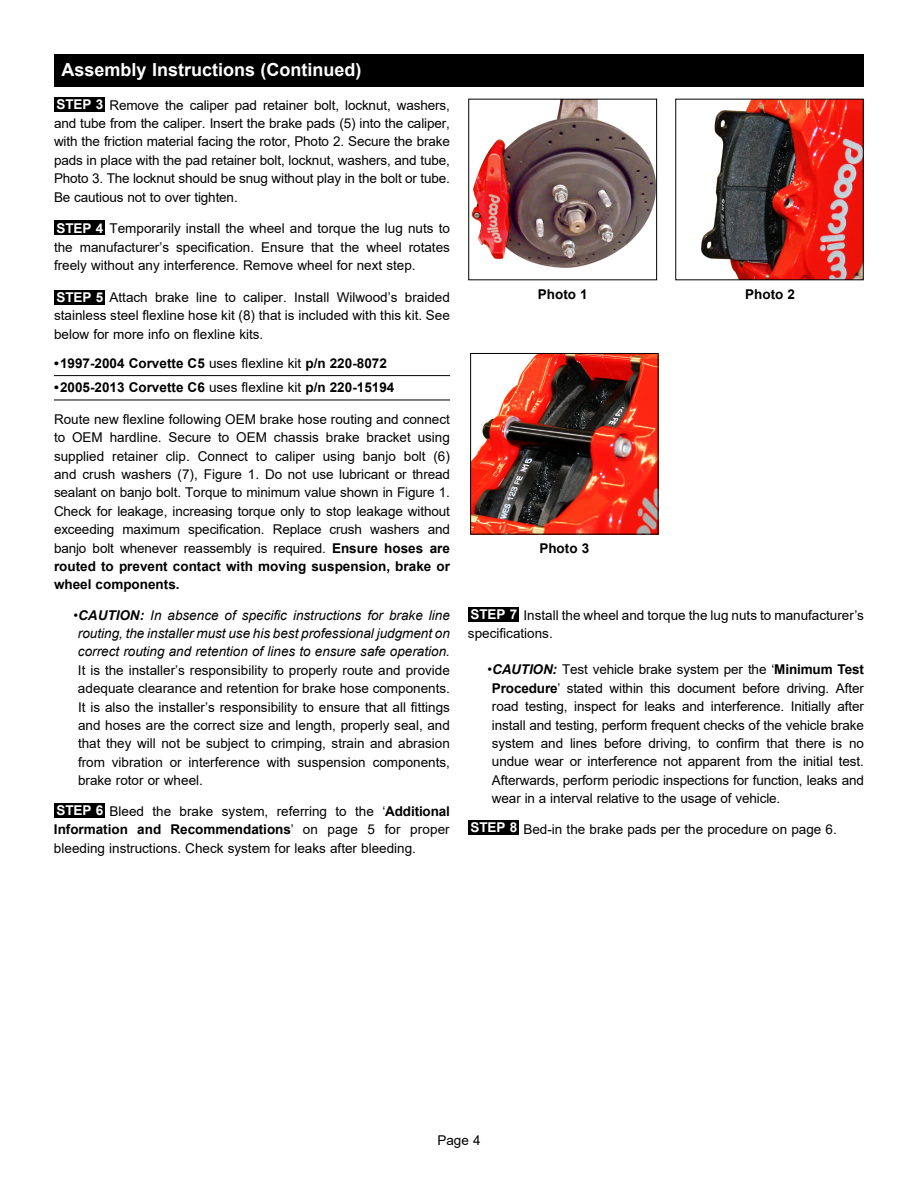
<style>
.page{position:relative;width:918px;height:1188px;background:#fff}
.page>*{position:absolute;margin:0;border:0;box-sizing:border-box;transform-origin:0 0}
.t1{font:700 18px "Arial";color:#fff}
.t2{font:13.5px/18.3px "Arial";color:#000;text-align:justify}
.t3{font:italic 13.5px/18.3px "Arial";color:#000;text-align:center}
.t4{font:700 13.5px "Arial";color:#000}
.t5{font:700 13.5px "Arial";color:#fff}
.s1{font-weight:400}
.s2{font-weight:700}
.s3{font-style:normal}
.s4{font-weight:700;font-style:italic}
</style>
<div class="page">
<hr style="left:54px;top:375px;width:396px;height:1px;background:#000">
<hr style="left:54px;top:400px;width:396px;height:1px;background:#000">
<div style="left:54px;top:54px;width:810px;height:32px;background:#000"></div>
<img style="left:472px;top:355px;width:184px;height:178px">
<div style="left:470px;top:353px;width:188px;height:182px;border:1px solid #000"></div>
<img style="left:701px;top:101px;width:161px;height:177px">
<img style="left:471px;top:101px;width:184px;height:167px">
<div style="left:468px;top:99px;width:189px;height:181px;border:1px solid #000"></div>
<div style="left:54px;top:97px;width:51px;height:15px;background:#000"></div>
<div style="left:54px;top:220px;width:51px;height:15px;background:#000"></div>
<div style="left:54px;top:290px;width:51px;height:14px;background:#000"></div>
<div style="left:54px;top:803px;width:51px;height:15px;background:#000"></div>
<div style="left:468px;top:607px;width:51px;height:15px;background:#000"></div>
<div style="left:468px;top:820px;width:51px;height:15px;background:#000"></div>
<h1 class="t1" style="left:62px;top:57px;width:302px">Assembly Instructions (Continued)</h1>
<p class="t5" style="left:56px;top:95px;width:48px">STEP 3</p>
<p class="t2" style="left:54px;top:96px;width:397px;text-indent:55px">Remove the caliper pad retainer bolt, locknut, washers, and tube from the caliper. Insert the brake pads (5) into the caliper, with the friction material facing the rotor, Photo 2. Secure the brake pads in place with the pad retainer bolt, locknut, washers, and tube, Photo 3. The locknut should be snug without play in the bolt or tube.<br>Be cautious not to over tighten.</p>
<p class="t2" style="left:54px;top:219px;width:397px;text-indent:55px">Temporarily install the wheel and torque the lug nuts to the manufacturer’s specification. Ensure that the wheel rotates freely without any interference. Remove wheel for next step.</p>
<p class="t2" style="left:54px;top:288px;width:397px;text-indent:55px">Attach brake line to caliper. Install Wilwood’s braided stainless steel flexline hose kit (8) that is included with this kit. See below for more info on flexline kits.</p>
<p class="t4" style="left:54px;top:353px;width:334px">•1997-2004 Corvette C5 <span class="s1">uses flexline kit</span> p/n 220-8072</p>
<p class="t4" style="left:54px;top:378px;width:342px">•2005-2013 Corvette C6 <span class="s1">uses flexline kit</span> p/n 220-15194</p>
<p class="t2" style="left:54px;top:410px;width:398px">Route new flexline following OEM brake hose routing and connect to OEM hardline. Secure to OEM chassis brake bracket using supplied retainer clip. Connect to caliper using banjo bolt (6) and crush washers (7), Figure 1. Do not use lubricant or thread sealant on banjo bolt. Torque to minimum value shown in Figure 1.<br>Check for leakage, increasing torque only to stop leakage without exceeding maximum specification. Replace crush washers and banjo bolt whenever reassembly is required. <span class="s2">Ensure hoses are routed to prevent contact with moving suspension, brake or wheel components.</span></p>
<p class="t3" style="left:73px;top:606px;width:378px"><span class="s3">•</span><span class="s2">CAUTION:</span> In absence of specific instructions for brake line routing, the installer must use his best professional judgment on correct routing and retention of lines to ensure safe operation.</p>
<p class="t2" style="left:78px;top:661px;width:374px">It is the installer’s responsibility to properly route and provide adequate clearance and retention for brake hose components.<br>It is also the installer’s responsibility to ensure that all fittings and hoses are the correct size and length, properly seal, and that they will not be subject to crimping, strain and abrasion from vibration or interference with suspension components, brake rotor or wheel.</p>
<p class="t2" style="left:54px;top:802px;width:398px;text-indent:55px">Bleed the brake system, referring to the ‘<span class="s2">Additional Information and Recommendations</span>’ on page 5 for proper bleeding instructions. Check system for leaks after bleeding.</p>
<p class="t5" style="left:56px;top:218px;width:48px">STEP 4</p>
<p class="t5" style="left:56px;top:288px;width:48px">STEP 5</p>
<p class="t5" style="left:56px;top:801px;width:48px">STEP 6</p>
<p class="t4" style="left:538px;top:285px;width:51px">Photo 1</p>
<p class="t4" style="left:745px;top:285px;width:51px">Photo 2</p>
<p class="t4" style="left:539px;top:539px;width:51px">Photo 3</p>
<p class="t5" style="left:470px;top:605px;width:48px">STEP 7</p>
<p class="t2" style="left:468px;top:606px;width:397px;text-indent:55px">Install the wheel and torque the lug nuts to manufacturer’s specifications.</p>
<p class="t2" style="left:492px;top:660px;width:374px;text-indent:-4px">•<span class="s4">CAUTION:</span> Test vehicle brake system per the ‘<span class="s2">Minimum Test Procedure</span>’ stated within this document before driving. After road testing, inspect for leaks and interference. Initially after install and testing, perform frequent checks of the vehicle brake system and lines before driving, to confirm that there is no undue wear or interference not apparent from the initial test.<br>Afterwards, perform periodic inspections for function, leaks and wear in a interval relative to the usage of vehicle.</p>
<p class="t2" style="left:523px;top:820px;width:315px">Bed-in the brake pads per the procedure on page 6.</p>
<p class="t5" style="left:470px;top:818px;width:48px">STEP 8</p>
<p class="t2" style="left:437px;top:1131px;width:45px">Page 4</p>
</div>
